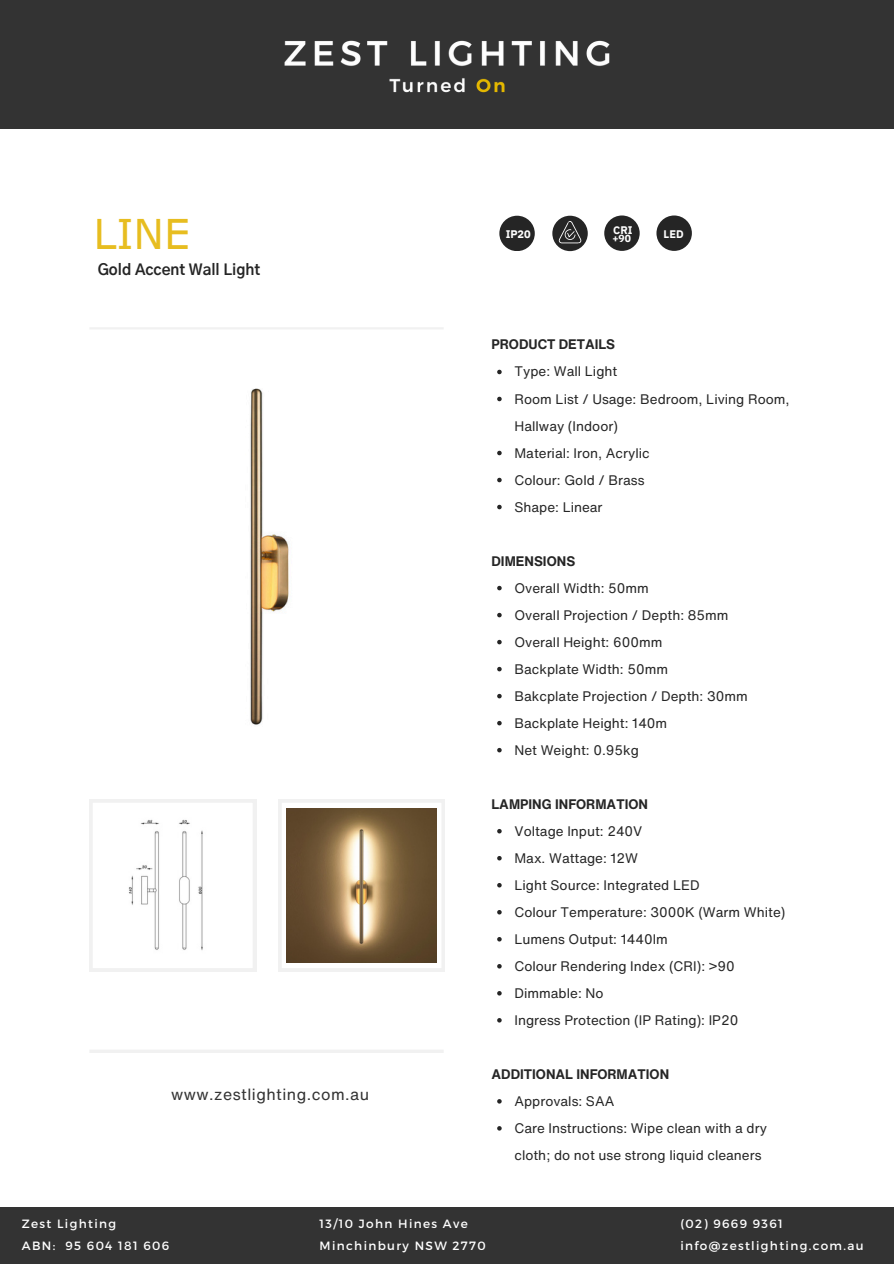
<style>
.page{position:relative;width:894px;height:1264px;background:#fff}
.page>*{position:absolute;margin:0;border:0;box-sizing:border-box;transform-origin:0 0}
.t1{font:40.95px "Verdana Pro";color:#e7bd20}
.t2{font:15.9px "Helvetica Now Text";letter-spacing:.03em;color:#333}
.t3{font:700 15.15px "Gothic A1";color:#252525}
.t4{font:13.5px/27px "Helvetica Now Text";color:#252525}
.t5{font:700 13.5px "Helvetica Now Text";color:#252525}
.t6{font:12px "Montserrat";letter-spacing:.11em;color:#fff}
.t7{font:700 10.95px "IBM Plex Sans";color:#fff}
.t8{font:700 10.35px "IBM Plex Sans";color:#fff}
</style>
<div class="page">
<div style="left:0;top:0;width:893px;height:129px;background:#333"></div>
<svg style="left:89px;top:799px;width:167px;height:172px"></svg>
<svg style="left:278px;top:799px;width:166px;height:172px"></svg>
<img style="left:284px;top:40px;width:326px;height:53px">
<div style="left:0;top:1207px;width:893px;height:56px;background:#333"></div>
<hr style="left:89px;top:327px;width:354px;height:2px;background:#f1f1f1">
<hr style="left:89px;top:1049px;width:354px;height:3px;background:#f1f1f1">
<img style="left:250px;top:388px;width:39px;height:337px">
<img style="left:287px;top:808px;width:149px;height:154px">
<img style="left:98px;top:808px;width:149px;height:154px">
<svg style="left:497px;top:370px;width:4px;height:4px"></svg>
<svg style="left:497px;top:397px;width:4px;height:4px"></svg>
<svg style="left:497px;top:451px;width:4px;height:4px"></svg>
<svg style="left:497px;top:478px;width:4px;height:4px"></svg>
<svg style="left:497px;top:505px;width:4px;height:4px"></svg>
<svg style="left:497px;top:586px;width:4px;height:4px"></svg>
<svg style="left:497px;top:613px;width:4px;height:4px"></svg>
<svg style="left:497px;top:640px;width:4px;height:4px"></svg>
<svg style="left:497px;top:667px;width:4px;height:4px"></svg>
<svg style="left:497px;top:694px;width:4px;height:4px"></svg>
<svg style="left:497px;top:721px;width:4px;height:4px"></svg>
<svg style="left:497px;top:748px;width:4px;height:4px"></svg>
<svg style="left:497px;top:829px;width:4px;height:4px"></svg>
<svg style="left:497px;top:856px;width:4px;height:4px"></svg>
<svg style="left:497px;top:883px;width:4px;height:4px"></svg>
<svg style="left:497px;top:910px;width:4px;height:4px"></svg>
<svg style="left:497px;top:937px;width:4px;height:4px"></svg>
<svg style="left:497px;top:964px;width:4px;height:4px"></svg>
<svg style="left:497px;top:991px;width:4px;height:4px"></svg>
<svg style="left:497px;top:1018px;width:4px;height:4px"></svg>
<svg style="left:497px;top:1099px;width:4px;height:4px"></svg>
<svg style="left:497px;top:1126px;width:4px;height:4px"></svg>
<div style="left:499px;top:216px;width:35px;height:35px;background:#252525;border-radius:50%"></div>
<div style="left:552px;top:216px;width:35px;height:35px;background:#252525;border-radius:50%"></div>
<svg style="left:558px;top:221px;width:23px;height:22px"></svg>
<div style="left:604px;top:215px;width:35px;height:36px;background:#252525;border-radius:50%"></div>
<div style="left:656px;top:215px;width:35px;height:36px;background:#252525;border-radius:50%"></div>
<p class="t1" style="left:94px;top:207px;width:98px">LINE</p>
<p class="t3" style="left:98px;top:263px;width:164px">Gold Accent Wall Light</p>
<p class="t2" style="left:171px;top:1082px;width:199px">www.zestlighting.com.au</p>
<p class="t7" style="left:505px;top:226px;width:27px">IP20</p>
<p class="t7" style="left:613px;top:222px;width:21px">CRI</p>
<p class="t8" style="left:612px;top:232px;width:20px">+90</p>
<p class="t7" style="left:663px;top:226px;width:22px">LED</p>
<p class="t5" style="left:491px;top:334px;width:125px">PRODUCT DETAILS</p>
<p class="t4" style="left:514px;top:358px;width:104px">Type: Wall Light</p>
<h3 class="t4" style="left:514px;top:385px;width:276px">Room List / Usage: Bedroom, Living Room,<br>Hallway (Indoor)</h3>
<h6 class="t4" style="left:514px;top:439px;width:137px">Material: Iron, Acrylic</h6>
<h6 class="t4" style="left:514px;top:466px;width:131px">Colour: Gold / Brass</h6>
<p class="t4" style="left:514px;top:493px;width:90px">Shape: Linear</p>
<h6 class="t5" style="left:491px;top:550px;width:85px">DIMENSIONS</h6>
<h6 class="t4" style="left:514px;top:574px;width:136px">Overall Width: 50mm</h6>
<h4 class="t4" style="left:514px;top:601px;width:215px">Overall Projection / Depth: 85mm</h4>
<p class="t4" style="left:514px;top:628px;width:149px">Overall Height: 600mm</p>
<p class="t4" style="left:514px;top:655px;width:155px">Backplate Width: 50mm</p>
<p class="t4" style="left:514px;top:682px;width:235px">Bakcplate Projection / Depth: 30mm</p>
<p class="t4" style="left:514px;top:709px;width:154px">Backplate Height: 140m</p>
<p class="t4" style="left:514px;top:736px;width:126px">Net Weight: 0.95kg</p>
<h4 class="t5" style="left:491px;top:793px;width:158px">LAMPING INFORMATION</h4>
<p class="t4" style="left:514px;top:817px;width:129px">Voltage Input: 240V</p>
<p class="t4" style="left:514px;top:844px;width:125px">Max. Wattage: 12W</p>
<p class="t4" style="left:514px;top:871px;width:186px">Light Source: Integrated LED</p>
<p class="t4" style="left:514px;top:898px;width:272px">Colour Temperature: 3000K (Warm White)</p>
<p class="t4" style="left:514px;top:925px;width:155px">Lumens Output: 1440lm</p>
<p class="t4" style="left:514px;top:952px;width:222px">Colour Rendering Index (CRI): &gt;90</p>
<p class="t4" style="left:514px;top:979px;width:90px">Dimmable: No</p>
<h4 class="t4" style="left:514px;top:1006px;width:225px">Ingress Protection (IP Rating): IP20</h4>
<p class="t5" style="left:491px;top:1063px;width:179px">ADDITIONAL INFORMATION</p>
<p class="t4" style="left:514px;top:1087px;width:101px">Approvals: SAA</p>
<p class="t4" style="left:514px;top:1114px;width:254px">Care Instructions: Wipe clean with a dry cloth; do not use strong liquid cleaners</p>
<p class="t6" style="left:22px;top:1216px;width:96px">Zest Lighting</p>
<p class="t6" style="left:22px;top:1238px;width:149px">ABN: 95 604 181 606</p>
<h4 class="t6" style="left:319px;top:1216px;width:150px">13/10 John Hines Ave</h4>
<p class="t6" style="left:319px;top:1238px;width:167px">Minchinbury NSW 2770</p>
<p class="t6" style="left:680px;top:1216px;width:104px">(02) 9669 9361</p>
<p class="t6" style="left:680px;top:1238px;width:185px">info@zestlighting.com.au</p>
</div>
